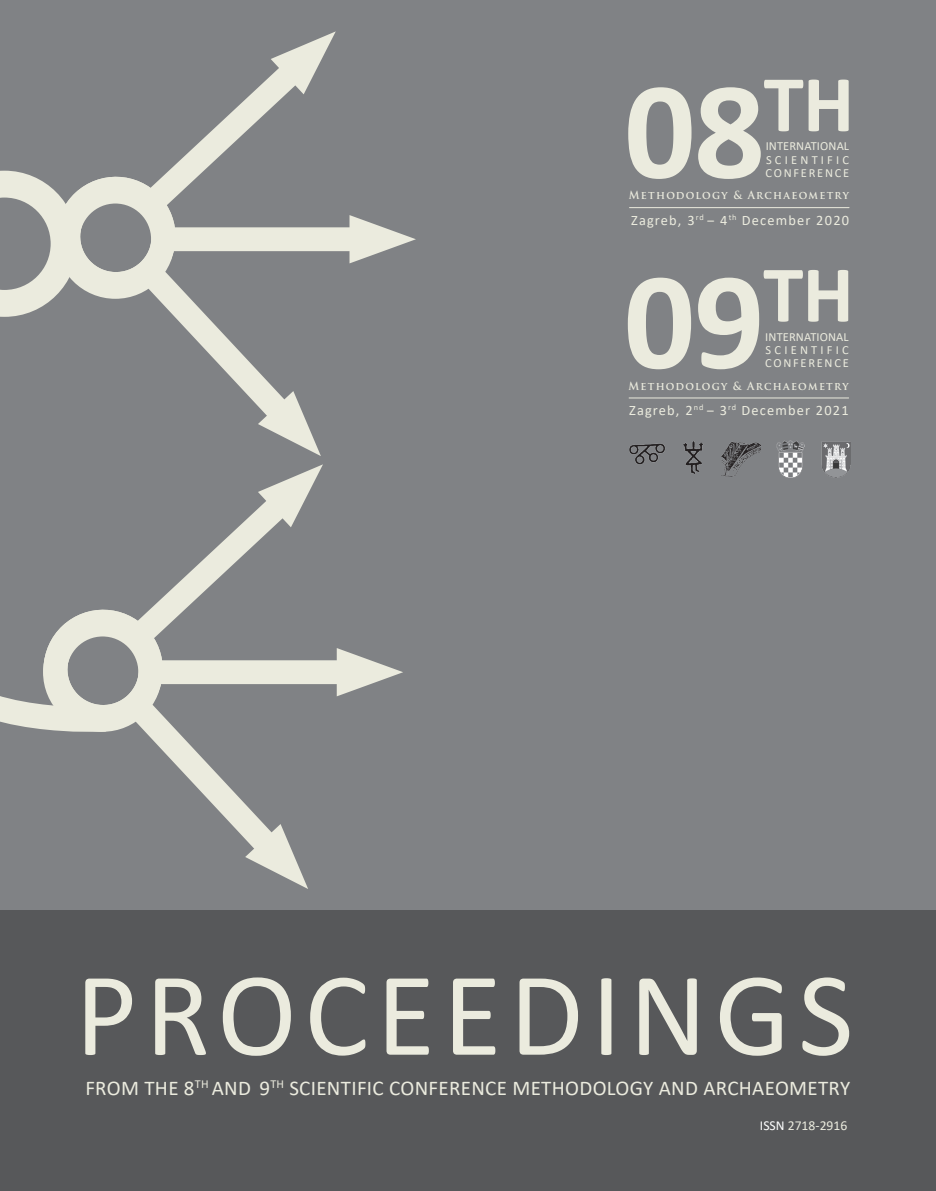
<style>
.page{position:relative;width:936px;height:1191px;background:#fff}
.page>*{position:absolute;margin:0;border:0;box-sizing:border-box;transform-origin:0 0}
.t1{font:700 140.1px "Calibri";color:#ebebde}
.List_Paragraph{font:120.45px "Calibri";letter-spacing:.065em;color:#ebebde}
.List_Paragraph-2{font:21px "Calibri";letter-spacing:.015em;color:#ebebde}
.t2{font:14.4px "Calibri";letter-spacing:.08em;color:#ebebde}
.t3{font:13.65px "Calibri";color:#ebebde}
.t4{font:12.45px "Calibri";letter-spacing:.01em;color:#ebebde}
.t5{font:12.45px "Calibri";letter-spacing:.26em;color:#ebebde}
.t6{font:12.45px "Calibri";letter-spacing:.14em;color:#ebebde}
.t7{font:700 10.95px "Trajan Pro";letter-spacing:.12em;color:#ebebde;scale:.95 1}
.s1{color:#fff}
</style>
<div class="page">
<div style="left:0;top:0;width:935px;height:1191px;background:#808285"></div>
<div style="left:0;top:910px;width:935px;height:281px;background:#57585a"></div>
<hr style="left:629px;top:397px;width:219px;height:1px;background:#ebebde">
<hr style="left:629px;top:207px;width:220px;height:1px;background:#ebebde">
<img style="left:629px;top:443px;width:36px;height:21px">
<img style="left:683px;top:441px;width:20px;height:33px">
<img style="left:721px;top:442px;width:39px;height:35px">
<img style="left:776px;top:441px;width:28px;height:37px">
<img style="left:821px;top:442px;width:30px;height:36px">
<svg style="left:179px;top:251px;width:148px;height:155px"></svg>
<svg style="left:258px;top:391px;width:63px;height:65px"></svg>
<svg style="left:190px;top:75px;width:96px;height:98px"></svg>
<svg style="left:271px;top:31px;width:65px;height:63px"></svg>
<div style="left:163px;top:227px;width:212px;height:24px;background:#ebebde"></div>
<svg style="left:349px;top:215px;width:67px;height:48px"></svg>
<svg style="left:0;top:151px;width:201px;height:171px"></svg>
<svg style="left:166px;top:684px;width:148px;height:155px"></svg>
<svg style="left:245px;top:824px;width:63px;height:65px"></svg>
<svg style="left:177px;top:509px;width:96px;height:98px"></svg>
<svg style="left:258px;top:464px;width:65px;height:63px"></svg>
<div style="left:150px;top:660px;width:212px;height:24px;background:#ebebde"></div>
<svg style="left:337px;top:648px;width:66px;height:48px"></svg>
<svg style="left:0;top:584px;width:188px;height:170px"></svg>
<p class="t1" style="left:624px;top:32px;width:231px">08<sup>TH</sup></p>
<p class="t4" style="left:765px;top:138px;width:85px">INTERNATIONAL</p>
<p class="t5" style="left:766px;top:151px;width:85px">SCIENTIFIC</p>
<p class="t6" style="left:765px;top:164px;width:85px">CONFERENCE</p>
<p class="t7" style="left:628px;top:188px;width:233px">Methodology &amp; Archaeometry</p>
<p class="t2" style="left:631px;top:210px;width:219px">Zagreb, 3<sup>rd</sup> ‒ 4<sup>th</sup> December 2020</p>
<p class="t1" style="left:624px;top:222px;width:231px">09<sup>TH</sup></p>
<p class="t4" style="left:765px;top:328px;width:85px">INTERNATIONAL</p>
<p class="t5" style="left:765px;top:341px;width:85px">SCIENTIFIC</p>
<p class="t6" style="left:765px;top:355px;width:85px">CONFERENCE</p>
<p class="t7" style="left:628px;top:379px;width:233px">Methodology &amp; Archaeometry</p>
<p class="t2" style="left:629px;top:400px;width:221px">Zagreb, 2<sup>nd</sup> ‒ 3<sup>rd</sup> December 2021</p>
<p class="List_Paragraph" style="left:75px;top:931px;width:779px">PROCEEDINGS</p>
<p class="List_Paragraph-2" style="left:85px;top:1073px;width:766px">FROM THE 8<sup>TH</sup> AND 9<sup>TH</sup> SCIENTIFIC CONFERENCE METHODOLOGY AND ARCHAEOMETRY</p>
<p class="t3" style="left:759px;top:1116px;width:89px"><span class="s1">ISSN</span> 2718-2916</p>
</div>
